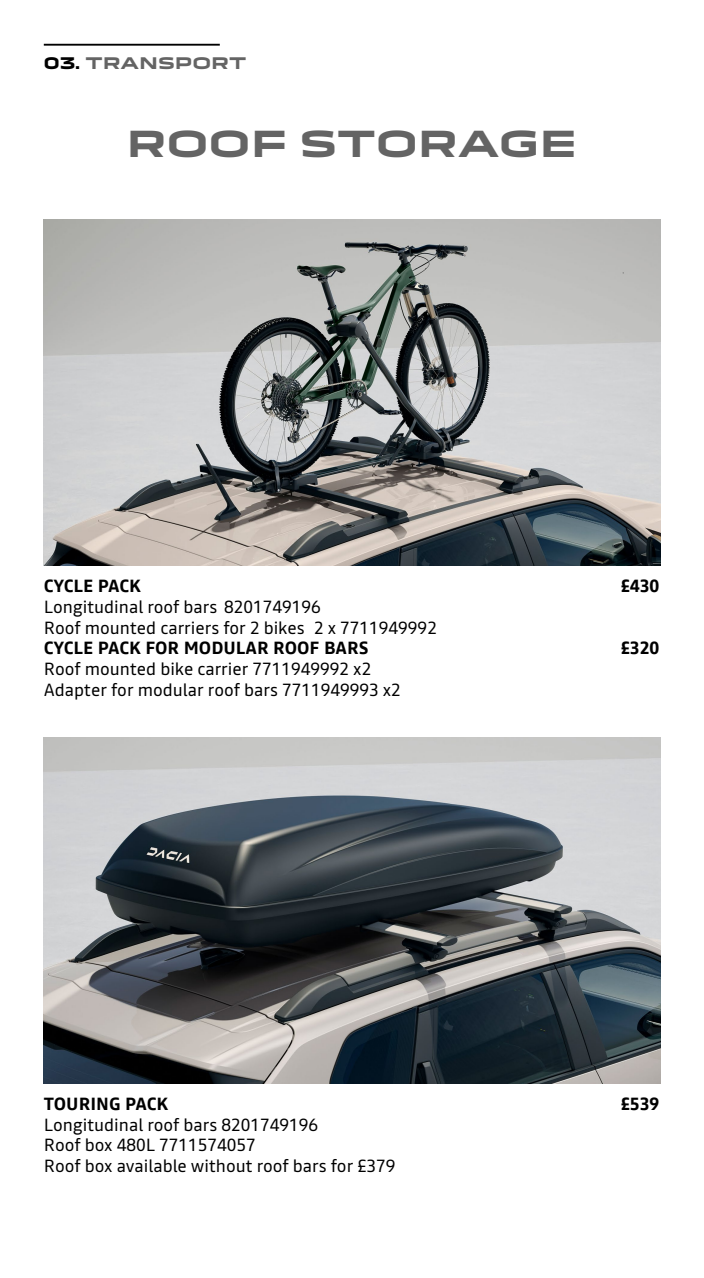
<style>
.page{position:relative;width:704px;height:1278px;background:#fff}
.page>*{position:absolute;margin:0;border:0;box-sizing:border-box;transform-origin:0 0}
.t1{font:700 35px "Dacia Block Extended";color:#646464}
.t2{font:17.5px/20.6px "Read";color:#000}
.t3{font:700 17.5px "Read";color:#000}
.t4{font:700 15.62px "Dacia Block Extended";color:#646464}
.s1{color:#000}
</style>
<div class="page">
<img style="left:44px;top:220px;width:615px;height:345px">
<img style="left:44px;top:737px;width:615px;height:346px">
<hr style="left:44px;top:44px;width:176px;height:2px;background:#000">
<p class="t4" style="left:44px;top:54px;width:204px"><span class="s1">03.</span> TRANSPORT</p>
<h1 class="t1" style="left:126px;top:125px;width:452px">ROOF STORAGE</h1>
<p class="t3" style="left:44px;top:574px;width:99px">CYCLE PACK</p>
<p class="t3" style="left:620px;top:574px;width:40px">£430</p>
<p class="t2" style="left:44px;top:596px;width:394px">Longitudinal roof bars 8201749196<br>Roof mounted carriers for 2 bikes 2 x 7711949992</p>
<p class="t3" style="left:44px;top:635px;width:326px">CYCLE PACK FOR MODULAR ROOF BARS</p>
<p class="t3" style="left:620px;top:635px;width:40px">£320</p>
<p class="t2" style="left:44px;top:658px;width:358px">Roof mounted bike carrier 7711949992 x2<br>Adapter for modular roof bars 7711949993 x2</p>
<p class="t3" style="left:44px;top:1091px;width:126px">TOURING PACK</p>
<p class="t3" style="left:620px;top:1091px;width:40px">£539</p>
<p class="t2" style="left:44px;top:1113px;width:353px">Longitudinal roof bars 8201749196<br>Roof box 480L 7711574057<br>Roof box available without roof bars for £379</p>
</div>
